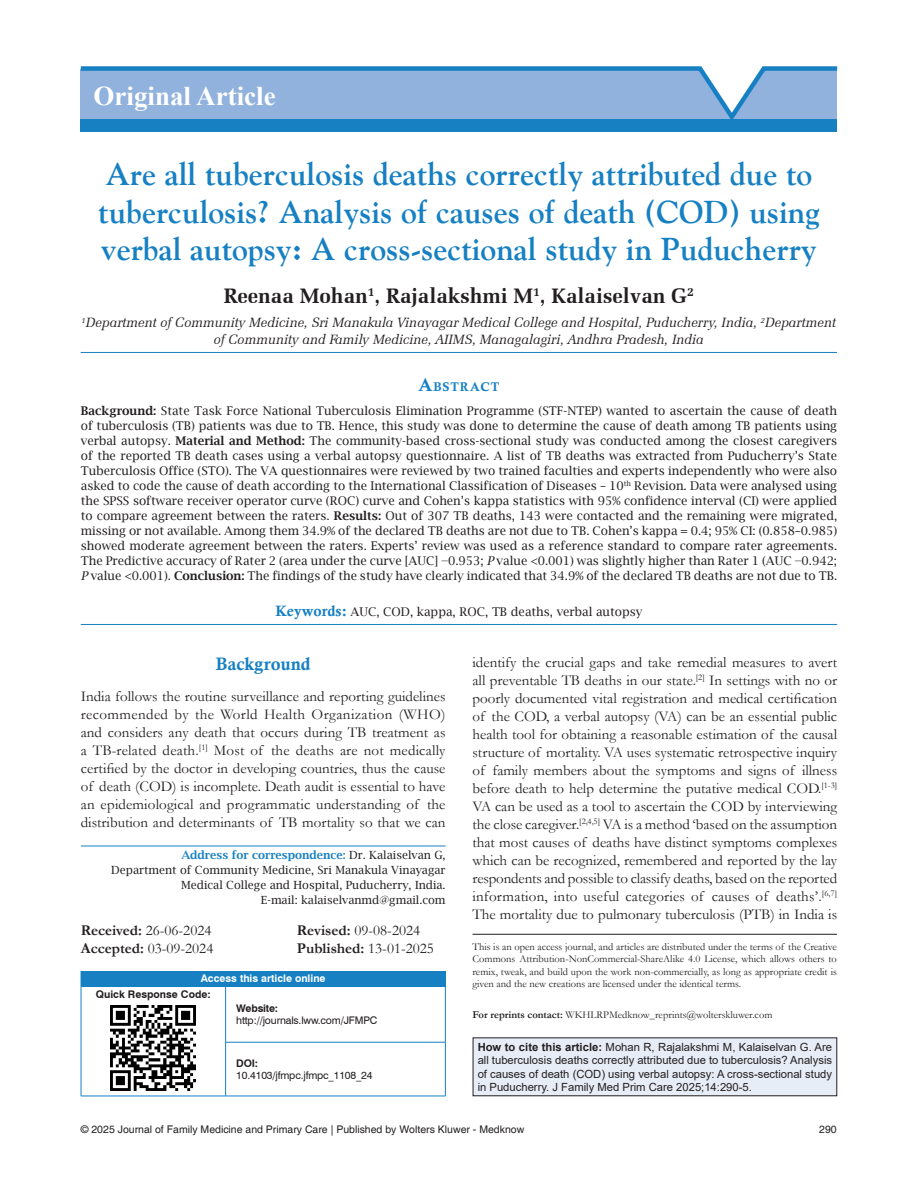
<style>
.page{position:relative;width:918px;height:1188px;background:#fff}
.page>*{position:absolute;margin:0;border:0;box-sizing:border-box;transform-origin:0 0}
.AT{font:700 31.5px/37.5px "Goudy";color:#1680c3}
.AH{font:700 27px "Times New Roman";color:#fff}
.AU{font:700 21px "Zapf Elliptical 711 BT";color:#231f20}
.t1{font:18px "Calis MT Bol";color:#1680c3}
.TX{font:15px/18px "Garamond";color:#231f20;text-align:justify}
.TX-2{font:700 15px "Garamond";color:#231f20}
.AFF{font:italic 13.5px/16.2px "Zapf Elliptical 711 BT";color:#231f20;text-align:center}
.ABSH{font:12.6px "Calis MT Bol";letter-spacing:.07em;color:#1680c3}
.ABS{font:12px/15px "Lucida Bright";color:#231f20;text-align:justify}
.KWD{font:12px "Lucida Bright";color:#231f20}
.HTC{font:11.25px/13.5px "Arial";color:#231f20;text-align:justify}
.ADD{font:11.25px/15px "Lucida Bright";color:#231f20;text-align:right}
.Reprint{font:10.5px/12.6px "Garamond";color:#231f20;text-align:justify}
.RF{font:10.5px "Helvetica";color:#231f20}
.WEB{font:10.5px/12.6px "Swiss 721 BT";letter-spacing:-.015em;color:#231f20}
.AAO{font:700 10.5px "Swiss 721 BT";color:#fff}
.QRC{font:700 10.5px "Swiss 721 BT";color:#231f20}
.s1{font-size:18px}
.s2{font-weight:600}
.s3{font-family:"Times New Roman"}
.s4{font-style:italic}
.s5{font-family:"Calis MT Bol";font-size:15px;color:#1680c3}
.s6{font-weight:600;color:#1680c3}
.s7{font-weight:700}
.s8{font-weight:400}
</style>
<div class="page">
<svg style="left:80px;top:66px;width:758px;height:59px;background:#8ab0db"></svg>
<div style="left:81px;top:119px;width:756px;height:13px;background:#1680c3"></div>
<hr style="left:81px;top:352px;width:756px;height:1px;background:#1680c3">
<hr style="left:81px;top:624px;width:756px;height:1px;background:#1680c3">
<div style="left:81px;top:971px;width:364px;height:15px;background:#1680c3"></div>
<svg style="left:445px;top:971px;width:1px;height:15px"></svg>
<hr style="left:81px;top:1096px;width:145px;height:1px;background:#1680c3">
<hr style="left:226px;top:1096px;width:220px;height:1px;background:#1680c3">
<hr style="left:81px;top:986px;width:145px;height:1px;background:#1680c3">
<hr style="left:81px;top:986px;width:1px;height:56px;background:#1680c3">
<hr style="left:81px;top:1042px;width:1px;height:54px;background:#1680c3">
<hr style="left:226px;top:986px;width:220px;height:1px;background:#1680c3">
<hr style="left:225px;top:986px;width:1px;height:56px;background:#1680c3">
<hr style="left:445px;top:986px;width:1px;height:56px;background:#1680c3">
<hr style="left:225px;top:1042px;width:221px;height:1px;background:#1680c3">
<hr style="left:225px;top:1042px;width:1px;height:54px;background:#1680c3">
<hr style="left:445px;top:1042px;width:1px;height:54px;background:#1680c3">
<img style="left:111px;top:1006px;width:85px;height:85px">
<hr style="left:81px;top:846px;width:365px;height:1px;background:#1680c3">
<div style="left:473px;top:1038px;width:364px;height:58px;background:#e7edf7"></div>
<div style="left:473px;top:1037px;width:364px;height:59px;border:1px solid #231f20"></div>
<hr style="left:472px;top:934px;width:365px;height:1px;background:#231f20">
<p class="AH" style="left:94px;top:77px;width:184px">Original Article</p>
<p class="AT" style="left:98px;top:155px;width:723px">Are all tuberculosis deaths correctly attributed due to tuberculosis? Analysis of causes of death (COD) using verbal autopsy: A cross‑sectional study in Puducherry</p>
<p class="AU" style="left:224px;top:283px;width:472px">Reenaa Mohan<sup>1</sup>, Rajalakshmi M<sup>1</sup>, Kalaiselvan G<sup>2</sup></p>
<p class="AFF" style="left:82px;top:315px;width:756px"><sup>1</sup>Department of Community Medicine, Sri Manakula Vinayagar Medical College and Hospital, Puducherry, India, <sup>2</sup>Department of Community and Family Medicine, AIIMS, Managalagiri, Andhra Pradesh, India</p>
<p class="ABSH" style="left:419px;top:380px;width:82px"><span class="s1">A</span>BSTRACT</p>
<p class="ABS" style="left:81px;top:403px;width:758px"><span class="s2">Background:</span> State Task Force National Tuberculosis Elimination Programme (STF‑NTEP) wanted to ascertain the cause of death of tuberculosis (TB) patients was due to TB. Hence, this study was done to determine the cause of death among TB patients using verbal autopsy. <span class="s2">Material and Method:</span> The community‑based cross‑sectional study was conducted among the closest caregivers of the reported TB death cases using a verbal autopsy questionnaire. A list of TB deaths was extracted from Puducherry’s State Tuberculosis Office (STO). The VA questionnaires were reviewed by two trained faculties and experts independently who were also asked to code the cause of death according to the International Classification of Diseases – 10<sup>th</sup> Revision. Data were analysed using the SPSS software receiver operator curve (ROC) curve and Cohen’s kappa statistics with 95% confidence interval (CI) were applied to compare agreement between the raters. <span class="s2">Results:</span> Out of 307 TB deaths, 143 were contacted and the remaining were migrated, missing or not available. Among them 34.9% of the declared TB deaths are not due to TB. Cohen’s kappa = 0.4; 95% CI: (0.858–0.985) showed moderate agreement between the raters. Experts’ review was used as a reference standard to compare rater agreements.<br>The Predictive accuracy of Rater 2 (area under the curve [AUC] <span class="s3">−</span>0.953; <span class="s4">P</span> value &lt;0.001) was slightly higher than Rater 1 (AUC <span class="s3">−</span>0.942; <span class="s4">P</span> value &lt;0.001). <span class="s2">Conclusion:</span> The findings of the study have clearly indicated that 34.9% of the declared TB deaths are not due to TB.</p>
<p class="KWD" style="left:275px;top:604px;width:369px"><span class="s5">Keywords:</span> AUC, COD, kappa, ROC, TB deaths, verbal autopsy</p>
<h1 class="t1" style="left:216px;top:654px;width:96px">Background</h1>
<p class="TX" style="left:81px;top:687px;width:366px">India follows the routine surveillance and reporting guidelines recommended by the World Health Organization (WHO) and considers any death that occurs during TB treatment as a TB‑related death.<sup>[1]</sup> Most of the deaths are not medically certified by the doctor in developing countries, thus the cause of death (COD) is incomplete. Death audit is essential to have an epidemiological and programmatic understanding of the distribution and determinants of TB mortality so that we can</p>
<p class="ADD" style="left:111px;top:848px;width:336px"><span class="s6">Address for correspondence:</span> Dr. Kalaiselvan G,<br>Department of Community Medicine, Sri Manakula Vinayagar Medical College and Hospital, Puducherry, India.<br>E‑mail: kalaiselvanmd@gmail.com</p>
<p class="TX" style="left:81px;top:921px;width:132px"><span class="s7">Received:</span> 26‑06‑2024</p>
<p class="TX" style="left:297px;top:921px;width:125px"><span class="s7">Revised:</span> 09‑08‑2024</p>
<p class="TX" style="left:81px;top:939px;width:134px"><span class="s7">Accepted:</span> 03‑09‑2024</p>
<p class="TX-2" style="left:297px;top:938px;width:139px">Published: <span class="s8">13-01-2025</span></p>
<p class="AAO" style="left:201px;top:971px;width:126px">Access this article online</p>
<p class="QRC" style="left:96px;top:987px;width:116px">Quick Response Code:</p>
<p class="WEB" style="left:236px;top:1001px;width:143px"><span class="s7">Website: </span>http://journals.lww.com/JFMPC</p>
<p class="WEB" style="left:236px;top:1056px;width:138px"><span class="s7">DOI:<br></span>10.4103/jfmpc.jfmpc_1108_24</p>
<p class="TX" style="left:472px;top:653px;width:366px">identify the crucial gaps and take remedial measures to avert all preventable TB deaths in our state.<sup>[2]</sup> In settings with no or poorly documented vital registration and medical certification of the COD, a verbal autopsy (VA) can be an essential public health tool for obtaining a reasonable estimation of the causal structure of mortality. VA uses systematic retrospective inquiry of family members about the symptoms and signs of illness before death to help determine the putative medical COD.<sup>[1‑3] </sup>VA can be used as a tool to ascertain the COD by interviewing the close caregiver.<sup>[2,4,5]</sup> VA is a method ‘based on the assumption that most causes of deaths have distinct symptoms complexes which can be recognized, remembered and reported by the lay respondents and possible to classify deaths, based on the reported information, into useful categories of causes of deaths’.<sup>[6,7] </sup>The mortality due to pulmonary tuberculosis (PTB) in India is</p>
<p class="Reprint" style="left:472px;top:940px;width:366px">This is an open access journal, and articles are distributed under the terms of the Creative Commons Attribution‑NonCommercial‑ShareAlike 4.0 License, which allows others to remix, tweak, and build upon the work non‑commercially, as long as appropriate credit is given and the new creations are licensed under the identical terms.</p>
<p class="Reprint" style="left:472px;top:1008px;width:301px"><span class="s7">For reprints contact:</span> WKHLRPMedknow_reprints@wolterskluwer.com</p>
<p class="HTC" style="left:478px;top:1040px;width:356px"><span class="s7">How to cite this article:</span> Mohan R, Rajalakshmi M, Kalaiselvan G. Are all tuberculosis deaths correctly attributed due to tuberculosis? Analysis of causes of death (COD) using verbal autopsy: A cross‑sectional study in Puducherry. J Family Med Prim Care 2025;14:290-5.</p>
<p class="RF" style="left:81px;top:1124px;width:445px">© 2025 Journal of Family Medicine and Primary Care | Published by Wolters Kluwer ‑ Medknow</p>
<p class="RF" style="left:819px;top:1124px;width:19px">290</p>
</div>
